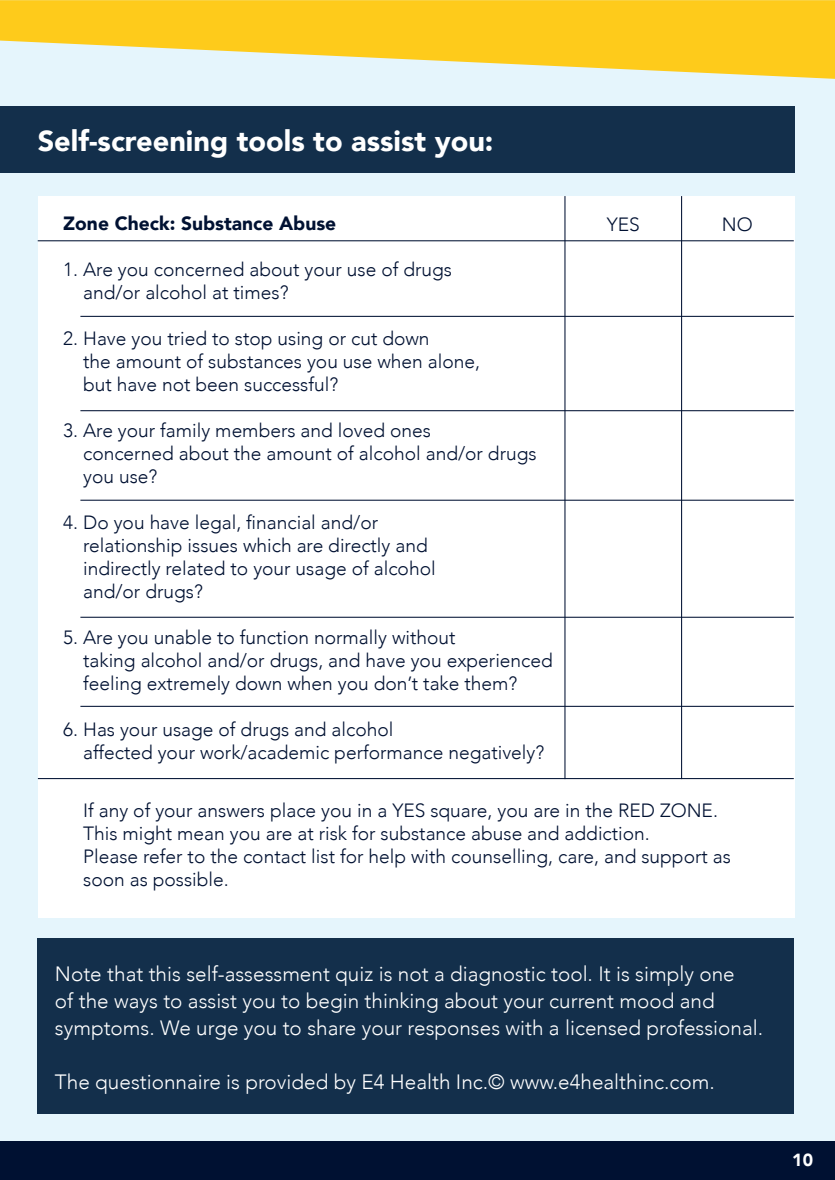
<style>
.page{position:relative;width:835px;height:1180px;background:#fff}
.page>*{position:absolute;margin:0;border:0;box-sizing:border-box;transform-origin:0 0}
.t1{font:900 28.87px "Avenir";color:#fff}
.t2{font:300 20.72px/26.8px "Avenir";color:#fff}
.t3{font:300 19.18px "Avenir";color:#001132}
.t4{font:900 19.18px "Avenir";color:#001132}
.t5{font:900 17.5px "Avenir";color:#fff}
</style>
<div class="page">
<div style="left:0;top:0;width:834px;height:1166px;background:#e5f5fc"></div>
<div style="left:0;top:1141px;width:834px;height:39px;background:#001132"></div>
<svg style="left:0;top:0;width:834px;height:79px;fill:#fecb1b"></svg>
<div style="left:0;top:106px;width:794px;height:67px;background:#132f4b"></div>
<div style="left:38px;top:196px;width:756px;height:721px;background:#fff"></div>
<hr style="left:681px;top:196px;width:1px;height:583px;background:#001132">
<hr style="left:564px;top:196px;width:1px;height:583px;background:#001132">
<hr style="left:80px;top:316px;width:713px;height:1px;background:#001132">
<hr style="left:38px;top:240px;width:755px;height:1px;background:#001132">
<hr style="left:80px;top:410px;width:713px;height:1px;background:#001132">
<hr style="left:80px;top:500px;width:713px;height:1px;background:#001132">
<hr style="left:80px;top:617px;width:713px;height:1px;background:#001132">
<hr style="left:80px;top:706px;width:713px;height:1px;background:#001132">
<hr style="left:38px;top:778px;width:755px;height:1px;background:#001132">
<div style="left:38px;top:938px;width:755px;height:176px;background:#132f4b"></div>
<p class="t1" style="left:38px;top:116px;width:457px">Self-screening tools to assist you:</p>
<p class="t4" style="left:63px;top:207px;width:274px">Zone Check: Substance Abuse</p>
<p class="t3" style="left:63px;top:258px;width:390px">1. Are you concerned about your use of drugs</p>
<p class="t3" style="left:83px;top:281px;width:207px">and/or alcohol at times?</p>
<p class="t3" style="left:63px;top:327px;width:368px">2. Have you tried to stop using or cut down</p>
<p class="t3" style="left:83px;top:350px;width:398px">the amount of substances you use when alone,</p>
<p class="t3" style="left:83px;top:373px;width:256px">but have not been successful?</p>
<p class="t3" style="left:63px;top:419px;width:369px">3. Are your family members and loved ones</p>
<p class="t3" style="left:83px;top:442px;width:455px">concerned about the amount of alcohol and/or drugs</p>
<p class="t3" style="left:83px;top:465px;width:76px">you use?</p>
<p class="t3" style="left:63px;top:511px;width:316px">4. Do you have legal, financial and/or</p>
<p class="t3" style="left:83px;top:534px;width:346px">relationship issues which are directly and</p>
<p class="t3" style="left:83px;top:557px;width:354px">indirectly related to your usage of alcohol</p>
<p class="t3" style="left:83px;top:580px;width:121px">and/or drugs?</p>
<p class="t3" style="left:63px;top:626px;width:394px">5. Are you unable to function normally without</p>
<p class="t3" style="left:83px;top:649px;width:471px">taking alcohol and/or drugs, and have you experienced</p>
<p class="t3" style="left:83px;top:672px;width:435px">feeling extremely down when you don’t take them?</p>
<p class="t3" style="left:63px;top:718px;width:331px">6. Has your usage of drugs and alcohol</p>
<p class="t3" style="left:83px;top:741px;width:462px">affected your work/academic performance negatively?</p>
<p class="t3" style="left:83px;top:799px;width:636px">If any of your answers place you in a YES square, you are in the RED ZONE.</p>
<p class="t3" style="left:83px;top:822px;width:568px">This might mean you are at risk for substance abuse and addiction.</p>
<p class="t3" style="left:83px;top:845px;width:649px">Please refer to the contact list for help with counselling, care, and support as</p>
<p class="t3" style="left:83px;top:868px;width:147px">soon as possible.</p>
<p class="t3" style="left:606px;top:213px;width:35px">YES</p>
<p class="t3" style="left:721px;top:213px;width:32px">NO</p>
<p class="t2" style="left:55px;top:961px;width:681px">Note that this self-assessment quiz is not a diagnostic tool. It is simply one</p>
<p class="t2" style="left:55px;top:987px;width:709px">of the ways to assist you to begin thinking about your current mood and symptoms. We urge you to share your responses with a licensed professional.</p>
<p class="t2" style="left:55px;top:1068px;width:661px">The questionnaire is provided by E4 Health Inc.© www.e4healthinc.com.</p>
<p class="t5" style="left:792px;top:1145px;width:22px">10</p>
</div>
